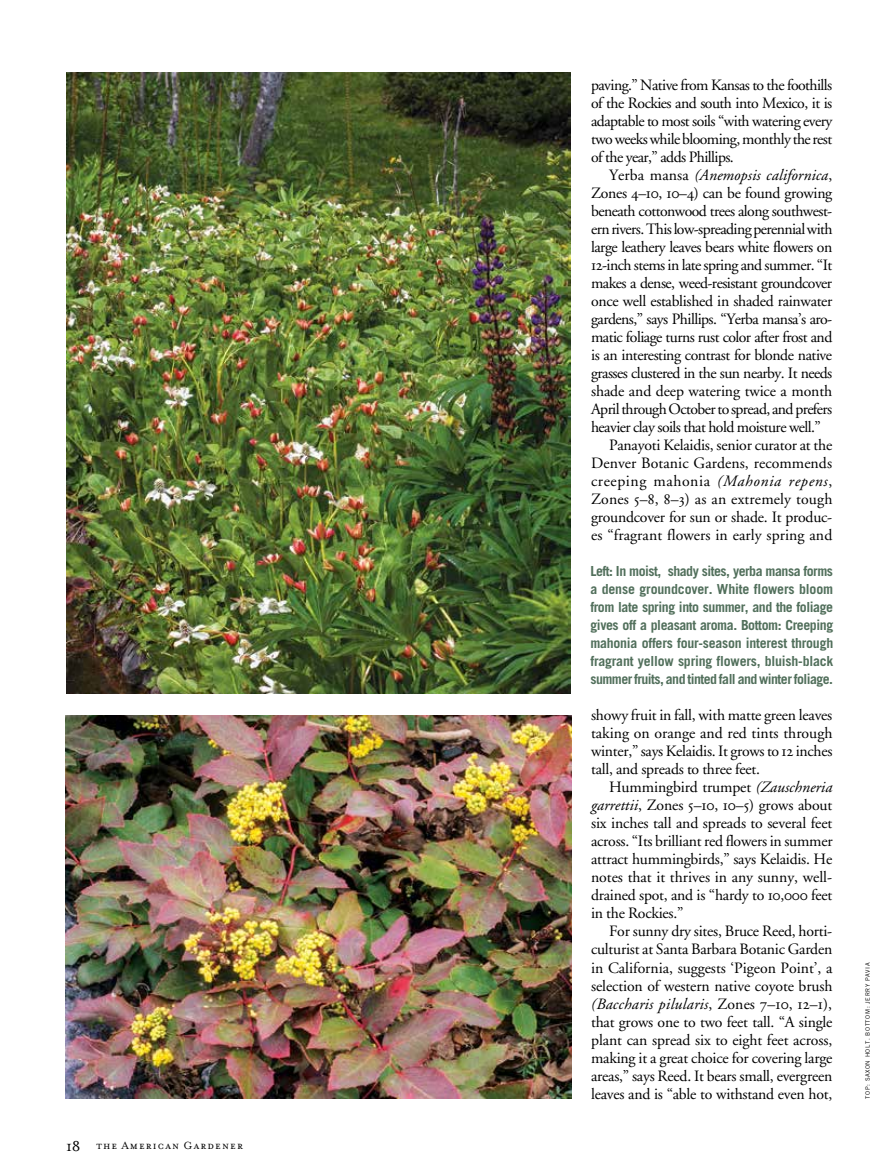
<style>
.page{position:relative;width:891px;height:1175px;background:#fff}
.page>*{position:absolute;margin:0;border:0;box-sizing:border-box;transform-origin:0 0}
.t1{font:15.75px/18px "Adobe Garamond Regular Os F";letter-spacing:-.02em;color:#000;text-align:justify}
.t2{font:15.75px "Adobe Garamond Regular Os F";letter-spacing:-.04em;color:#000}
.t3{font:15.75px "Adobe Garamond Italic Os F";letter-spacing:.005em;color:#000}
.t4{font:15.75px "Adobe Garamond Regular Os F";letter-spacing:.005em;color:#000}
.t5{font:15.75px "Adobe Garamond Regular Os F";letter-spacing:.01em;color:#000}
.t6{font:15.75px "Adobe Garamond Regular Os F";letter-spacing:.035em;color:#000}
.t7{font:700 13.8px/18px "Trade Gothic";letter-spacing:-.015em;color:#516f5b;text-align:justify}
.t8{font:12px "Mrs Eaves Small Caps";letter-spacing:.09em;color:#000}
.t9{font:6px "Trade Gothic";letter-spacing:.095em;color:#000}
.s1{font-family:"Mrs Eaves Roman";font-size:16.5px}
.s2{font-family:"Adobe Garamond Regular Os F"}
.s3{font-family:"Adobe Garamond Italic Os F"}
</style>
<div class="page">
<img style="left:66px;top:715px;width:505px;height:383px">
<img style="left:67px;top:72px;width:504px;height:621px">
<p class="t8" style="left:66px;top:1139px;width:178px"><span class="s1">18</span> the American Gardener</p>
<p class="t1" style="left:591px;top:76px;width:243px">paving.” Native from Kansas to the foothills of the Rockies and south into Mexico, it is adaptable to most soils “with watering every two weeks while blooming, monthly the rest of the year,” adds Phillips.</p>
<p class="t3" style="left:609px;top:167px;width:225px"><span class="s2">Yerba mansa</span> (Anemopsis californica<span class="s2">,</span></p>
<p class="t1" style="left:591px;top:184px;width:243px">Zones 4–10, 10–4) can be found growing</p>
<p class="t1" style="left:591px;top:202px;width:243px">beneath cottonwood trees along southwest-</p>
<p class="t2" style="left:591px;top:221px;width:243px">ern rivers. This low-spreading perennial with</p>
<p class="t1" style="left:591px;top:238px;width:243px">large leathery leaves bears white flowers on</p>
<p class="t1" style="left:591px;top:256px;width:243px">12-inch stems in late spring and summer. “It</p>
<p class="t1" style="left:591px;top:274px;width:243px">makes a dense, weed-resistant groundcover</p>
<p class="t1" style="left:591px;top:292px;width:243px">once well established in shaded rainwater</p>
<p class="t1" style="left:591px;top:310px;width:243px">gardens,” says Phillips. “Yerba mansa’s aro-</p>
<p class="t1" style="left:591px;top:328px;width:243px">matic foliage turns rust color after frost and</p>
<p class="t1" style="left:591px;top:346px;width:243px">is an interesting contrast for blonde native</p>
<p class="t1" style="left:591px;top:364px;width:243px">grasses clustered in the sun nearby. It needs</p>
<p class="t1" style="left:591px;top:382px;width:243px">shade and deep watering twice a month</p>
<p class="t2" style="left:591px;top:401px;width:243px">April through October to spread, and prefers</p>
<p class="t1" style="left:591px;top:418px;width:231px">heavier clay soils that hold moisture well.”</p>
<p class="t1" style="left:609px;top:436px;width:225px">Panayoti Kelaidis, senior curator at the</p>
<p class="t4" style="left:591px;top:455px;width:243px">Denver Botanic Gardens, recommends</p>
<p class="t6" style="left:591px;top:473px;width:243px">creeping mahonia <span class="s3">(Mahonia repens</span>,</p>
<p class="t5" style="left:591px;top:491px;width:243px">Zones 5–8, 8–3) as an extremely tough</p>
<p class="t1" style="left:591px;top:508px;width:243px">groundcover for sun or shade. It produc-</p>
<p class="t4" style="left:591px;top:527px;width:243px">es “fragrant flowers in early spring and</p>
<p class="t7" style="left:590px;top:562px;width:245px">Left: In moist, shady sites, yerba mansa forms a dense groundcover. White flowers bloom from late spring into summer, and the foliage gives off a pleasant aroma. Bottom: Creeping mahonia offers four-season interest through fragrant yellow spring flowers, bluish-black summer fruits, and tinted fall and winter foliage.</p>
<p class="t1" style="left:591px;top:706px;width:243px">showy fruit in fall, with matte green leaves taking on orange and red tints through winter,” says Kelaidis. It grows to 12 inches tall, and spreads to three feet.</p>
<p class="t1" style="left:591px;top:778px;width:243px;text-indent:18px">Hummingbird trumpet <span class="s3">(Zauschneria garrettii</span>, Zones 5–10, 10–5) grows about six inches tall and spreads to several feet across. “Its brilliant red flowers in summer attract hummingbirds,” says Kelaidis. He notes that it thrives in any sunny, well&shy;drained spot, and is “hardy to 10,000 feet in the Rockies.”</p>
<p class="t1" style="left:591px;top:923px;width:243px;text-indent:18px">For sunny dry sites, Bruce Reed, horti&shy;culturist at Santa Barbara Botanic Garden in California, suggests ‘Pigeon Point’, a selection of western native coyote brush</p>
<p class="t3" style="left:591px;top:995px;width:243px">(Baccharis pilularis<span class="s2">, Zones 7–10, 12–1),</span></p>
<p class="t1" style="left:591px;top:1013px;width:243px">that grows one to two feet tall. “A single plant can spread six to eight feet across, making it a great choice for covering large areas,” says Reed. It bears small, evergreen leaves and is “able to withstand even hot,</p>
<p class="t9" style="left:864px;top:1098px;width:138px;rotate:-90deg">top: saxon holt. bottom: jerry pavia</p>
</div>
